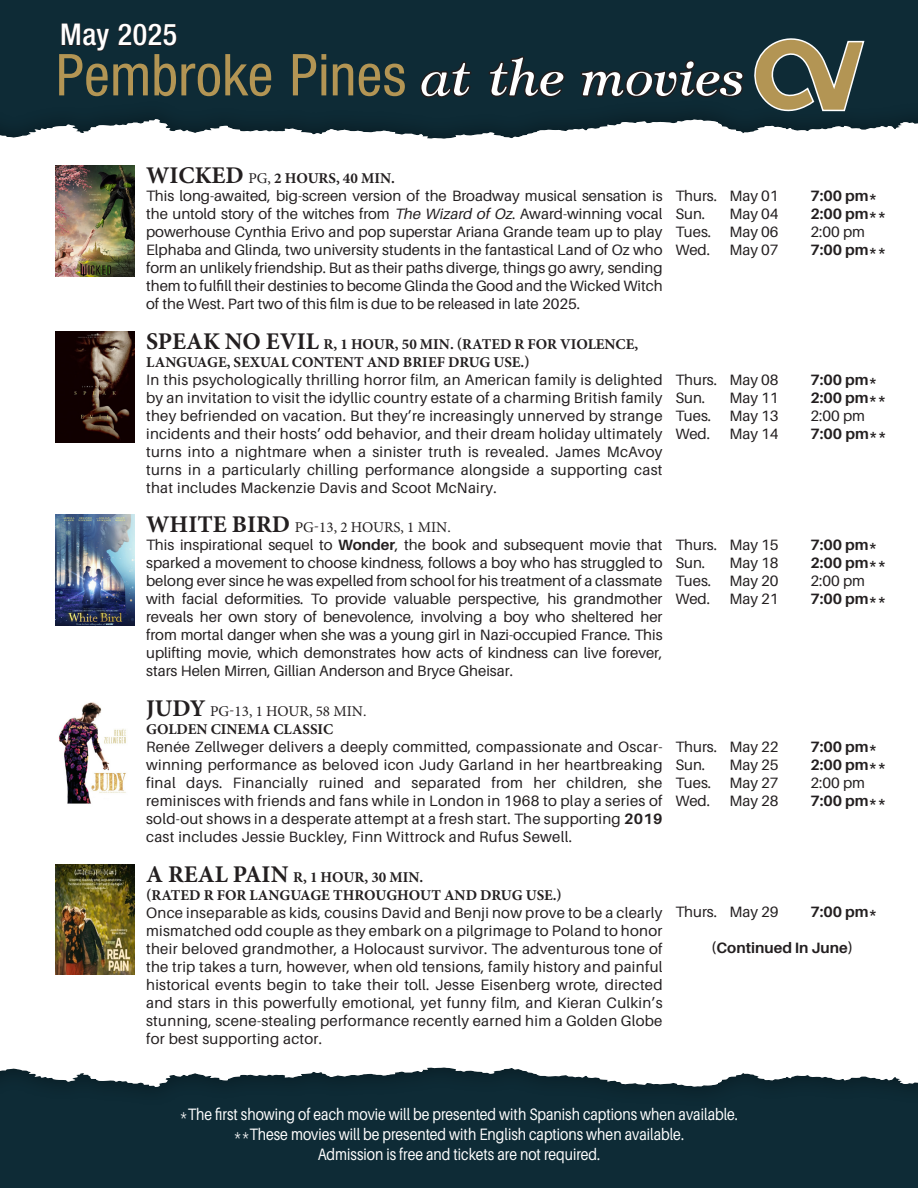
<style>
.page{position:relative;width:918px;height:1188px;background:#fff}
.page>*{position:absolute;margin:0;border:0;box-sizing:border-box;transform-origin:0 0}
.t1{font:condensed 57.9px "Helvetica Neue LT Std";letter-spacing:.005em;color:#b39554}
.t2{font:500 condensed 30px "Helvetica Neue LT Std";letter-spacing:.025em;color:#fff}
.Show_Description{font:16.5px "Aileron";color:#fff;scale:.85 1}
.t3{font:15px/18px "Aileron";color:#231f20;text-align:justify}
.t4{font:700 15px/17.9px "Minion Pro";color:#231f20}
.t5{font:700 15px "Aileron";color:#231f20}
.t6{font:15px "Minion Pro";color:#231f20}
.s1{font-family:"Tiffany";font-style:italic;font-stretch:normal;font-size:50.25px;color:#fff}
.s2{font-size:24px}
.s3{font-weight:400}
.s4{font-style:italic}
.s5{font-weight:700;font-size:24px}
.s6{font-weight:700}
</style>
<div class="page">
<div style="left:0;top:1066px;width:918px;height:122px;background:#231f20;opacity:.4"></div>
<div style="left:0;top:0;width:918px;height:140px;background:#231f20;opacity:.4"></div>
<svg style="left:418px;top:33px;width:55px;height:66px;background:#122831"></svg>
<svg style="left:488px;top:33px;width:78px;height:92px;background:#112831"></svg>
<svg style="left:579px;top:31px;width:286px;height:85px;background:#30403e"></svg>
<svg style="left:61px;top:16px;width:49px;height:36px;background:#112831"></svg>
<svg style="left:118px;top:23px;width:59px;height:24px"></svg>
<img style="left:55px;top:166px;width:79px;height:110px">
<img style="left:55px;top:332px;width:79px;height:110px">
<img style="left:58px;top:702px;width:68px;height:102px">
<img style="left:55px;top:865px;width:79px;height:110px">
<img style="left:55px;top:515px;width:79px;height:110px">
<p class="t2" style="left:60px;top:17px;width:119px">May 2025</p>
<p class="t1" style="left:56px;top:41px;width:690px">Pembroke Pines <span class="s1">at the movies</span></p>
<p class="t4" style="left:146px;top:169px;width:250px"><span class="s2">WICKED</span> <span class="s3">PG,</span> 2 HOURS, 40 MIN.</p>
<p class="t3" style="left:146px;top:187px;width:518px">This long-awaited, big-screen version of the Broadway musical sensation is the untold story of the witches from <span class="s4">The Wizard of Oz</span>. Award-winning vocal powerhouse Cynthia Erivo and pop superstar Ariana Grande team up to play Elphaba and Glinda, two university students in the fantastical Land of Oz who form an unlikely friendship. But as their paths diverge, things go awry, sending them to fulfill their destinies to become Glinda the Good and the Wicked Witch of the West. Part two of this film is due to be released in late 2025.</p>
<p class="t4" style="left:146px;top:335px;width:494px"><span class="s2">SPEAK NO EVIL</span> R, 1 HOUR, 50 MIN. (RATED R FOR VIOLENCE,<br>LANGUAGE, SEXUAL CONTENT AND BRIEF DRUG USE.)</p>
<p class="t3" style="left:146px;top:371px;width:518px">In this psychologically thrilling horror film, an American family is delighted by an invitation to visit the idyllic country estate of a charming British family they befriended on vacation. But they’re increasingly unnerved by strange incidents and their hosts’ odd behavior, and their dream holiday ultimately turns into a nightmare when a sinister truth is revealed. James McAvoy turns in a particularly chilling performance alongside a supporting cast that includes Mackenzie Davis and Scoot McNairy.</p>
<p class="t6" style="left:146px;top:517px;width:306px"><span class="s5">WHITE BIRD</span> PG-13, 2 HOURS, 1 MIN.</p>
<p class="t3" style="left:146px;top:536px;width:518px">This inspirational sequel to <span class="s6">Wonder</span>, the book and subsequent movie that sparked a movement to choose kindness, follows a boy who has struggled to belong ever since he was expelled from school for his treatment of a classmate with facial deformities. To provide valuable perspective, his grandmother reveals her own story of benevolence, involving a boy who sheltered her from mortal danger when she was a young girl in Nazi-occupied France. This uplifting movie, which demonstrates how acts of kindness can live forever, stars Helen Mirren, Gillian Anderson and Bryce Gheisar.</p>
<p class="t6" style="left:146px;top:701px;width:222px"><span class="s5">JUDY</span> PG-13, 1 HOUR, 58 MIN.</p>
<p class="t4" style="left:146px;top:720px;width:189px">GOLDEN CINEMA CLASSIC</p>
<p class="t3" style="left:146px;top:738px;width:518px">Renée Zellweger delivers a deeply committed, compassionate and Oscar&shy;winning performance as beloved icon Judy Garland in her heartbreaking final days. Financially ruined and separated from her children, she reminisces with friends and fans while in London in 1968 to play a series of sold-out shows in a desperate attempt at a fresh start. The supporting <span class="s6">2019 </span>cast includes Jessie Buckley, Finn Wittrock and Rufus Sewell.</p>
<p class="t4" style="left:146px;top:868px;width:279px"><span class="s2">A REAL PAIN</span> R, 1 HOUR, 30 MIN.</p>
<p class="t4" style="left:146px;top:886px;width:417px">(RATED R FOR LANGUAGE THROUGHOUT AND DRUG USE.)</p>
<p class="t3" style="left:146px;top:904px;width:518px">Once inseparable as kids, cousins David and Benji now prove to be a clearly mismatched odd couple as they embark on a pilgrimage to Poland to honor their beloved grandmother, a Holocaust survivor. The adventurous tone of the trip takes a turn, however, when old tensions, family history and painful historical events begin to take their toll. Jesse Eisenberg wrote, directed and stars in this powerfully emotional, yet funny film, and Kieran Culkin’s stunning, scene-stealing performance recently earned him a Golden Globe for best supporting actor.</p>
<p class="t3" style="left:675px;top:186px;width:105px">Thurs. May 01</p>
<p class="t5" style="left:810px;top:187px;width:69px">7:00 pm*</p>
<p class="t3" style="left:675px;top:204px;width:31px">Sun.</p>
<p class="t3" style="left:729px;top:204px;width:51px">May 04</p>
<p class="t5" style="left:810px;top:205px;width:78px">2:00 pm**</p>
<p class="t3" style="left:675px;top:222px;width:105px">Tues. May 06</p>
<p class="t3" style="left:810px;top:222px;width:56px">2:00 pm</p>
<p class="t3" style="left:675px;top:240px;width:36px">Wed.</p>
<p class="t3" style="left:729px;top:240px;width:51px">May 07</p>
<p class="t5" style="left:810px;top:241px;width:78px">7:00 pm**</p>
<p class="t3" style="left:675px;top:371px;width:105px">Thurs. May 08</p>
<p class="t5" style="left:810px;top:371px;width:69px">7:00 pm*</p>
<p class="t3" style="left:675px;top:389px;width:31px">Sun.</p>
<p class="t3" style="left:729px;top:389px;width:51px">May 11</p>
<p class="t5" style="left:810px;top:389px;width:78px">2:00 pm**</p>
<p class="t3" style="left:675px;top:407px;width:105px">Tues. May 13</p>
<p class="t3" style="left:810px;top:407px;width:56px">2:00 pm</p>
<p class="t3" style="left:675px;top:425px;width:36px">Wed.</p>
<p class="t3" style="left:729px;top:425px;width:51px">May 14</p>
<p class="t5" style="left:810px;top:425px;width:78px">7:00 pm**</p>
<p class="t3" style="left:675px;top:536px;width:105px">Thurs. May 15</p>
<p class="t5" style="left:810px;top:536px;width:69px">7:00 pm*</p>
<p class="t3" style="left:675px;top:554px;width:31px">Sun.</p>
<p class="t3" style="left:729px;top:554px;width:51px">May 18</p>
<p class="t5" style="left:810px;top:554px;width:78px">2:00 pm**</p>
<p class="t3" style="left:675px;top:572px;width:105px">Tues. May 20</p>
<p class="t3" style="left:810px;top:572px;width:56px">2:00 pm</p>
<p class="t3" style="left:675px;top:590px;width:36px">Wed.</p>
<p class="t3" style="left:729px;top:590px;width:51px">May 21</p>
<p class="t5" style="left:810px;top:590px;width:78px">7:00 pm**</p>
<p class="t3" style="left:675px;top:738px;width:105px">Thurs. May 22</p>
<p class="t5" style="left:810px;top:738px;width:69px">7:00 pm*</p>
<p class="t3" style="left:675px;top:756px;width:31px">Sun.</p>
<p class="t3" style="left:729px;top:756px;width:51px">May 25</p>
<p class="t5" style="left:810px;top:756px;width:78px">2:00 pm**</p>
<p class="t3" style="left:675px;top:774px;width:105px">Tues. May 27</p>
<p class="t3" style="left:810px;top:774px;width:56px">2:00 pm</p>
<p class="t3" style="left:675px;top:792px;width:36px">Wed.</p>
<p class="t3" style="left:729px;top:792px;width:51px">May 28</p>
<p class="t5" style="left:810px;top:792px;width:78px">7:00 pm**</p>
<p class="t3" style="left:675px;top:903px;width:105px">Thurs. May 29</p>
<p class="t5" style="left:810px;top:904px;width:69px">7:00 pm*</p>
<p class="t5" style="left:711px;top:940px;width:144px">(Continued In June)</p>
<p class="Show_Description" style="left:180px;top:1106px;width:658px">*The first showing of each movie will be presented with Spanish captions when available.</p>
<p class="Show_Description" style="left:234px;top:1126px;width:531px">**These movies will be presented with English captions when available.</p>
<p class="Show_Description" style="left:318px;top:1145px;width:334px">Admission is free and tickets are not required.</p>
</div>
